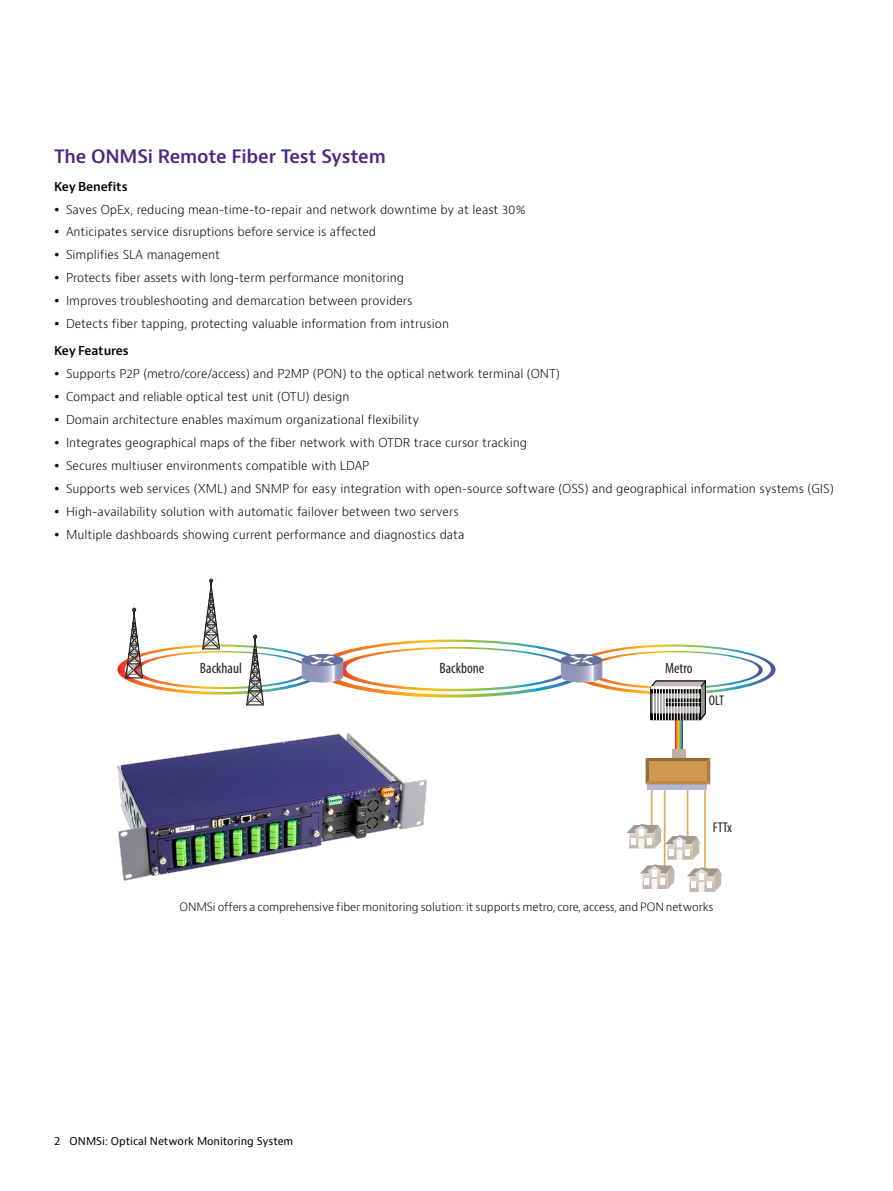
<style>
.page{position:relative;width:893px;height:1191px;background:#fff}
.page>*{position:absolute;margin:0;border:0;box-sizing:border-box;transform-origin:0 0}
.t1{font:600 18px "Bernino Sans";letter-spacing:-.01em;color:#4b2885}
.t2{font:condensed 15px "Myriad Pro";color:#231f20}
.t3{font:condensed 14.25px "Myriad Pro";color:#231f20}
.t4{font:300 12px/23px "Bernino Sans";color:#000}
.t5{font:600 12px "Bernino Sans";letter-spacing:-.01em;color:#000}
.t6{font:300 11.25px "Bernino Sans";letter-spacing:-.01em;color:#000}
.t7{font:10.5px "Bernino Sans";color:#000}
</style>
<div class="page">
<hr style="left:651px;top:790px;width:2px;height:35px;background:#e2a856">
<hr style="left:664px;top:790px;width:1px;height:89px;background:#e2a856">
<hr style="left:687px;top:790px;width:1px;height:48px;background:#e2a856">
<hr style="left:704px;top:790px;width:2px;height:79px;background:#e2a856">
<svg style="left:627px;top:824px;width:95px;height:68px"></svg>
<svg style="left:675px;top:720px;width:7px;height:29px"></svg>
<div style="left:672px;top:749px;width:14px;height:11px;background:#bbb0a3"></div>
<svg style="left:647px;top:784px;width:60px;height:6px"></svg>
<svg style="left:646px;top:758px;width:64px;height:26px"></svg>
<div style="left:649px;top:761px;width:57px;height:19px;background:#ce994e"></div>
<svg style="left:117px;top:578px;width:658px;height:142px"></svg>
<hr style="left:700px;top:687px;width:1px;height:32px;background:#000">
<svg style="left:654px;top:689px;width:44px;height:2px"></svg>
<div style="left:651px;top:687px;width:49px;height:6px;border:1px solid #000"></div>
<svg style="left:654px;top:715px;width:44px;height:3px"></svg>
<div style="left:651px;top:713px;width:49px;height:7px;border:1px solid #000"></div>
<div style="left:665px;top:698px;width:35px;height:3px;border:1px solid #000"></div>
<div style="left:665px;top:703px;width:36px;height:3px;border:1px solid #000"></div>
<hr style="left:653px;top:686px;width:1px;height:34px;background:#fff">
<hr style="left:656px;top:686px;width:1px;height:34px;background:#fff">
<hr style="left:659px;top:686px;width:1px;height:34px;background:#fff">
<hr style="left:662px;top:686px;width:1px;height:34px;background:#fff">
<hr style="left:665px;top:686px;width:1px;height:34px;background:#fff">
<hr style="left:668px;top:686px;width:1px;height:34px;background:#fff">
<hr style="left:671px;top:686px;width:1px;height:34px;background:#fff">
<hr style="left:674px;top:686px;width:1px;height:34px;background:#fff">
<hr style="left:677px;top:686px;width:1px;height:34px;background:#fff">
<hr style="left:680px;top:686px;width:1px;height:34px;background:#fff">
<hr style="left:683px;top:686px;width:1px;height:34px;background:#fff">
<hr style="left:686px;top:686px;width:1px;height:34px;background:#fff">
<hr style="left:689px;top:686px;width:1px;height:34px;background:#fff">
<hr style="left:692px;top:686px;width:1px;height:34px;background:#fff">
<hr style="left:695px;top:686px;width:1px;height:34px;background:#fff">
<hr style="left:698px;top:686px;width:1px;height:34px;background:#fff">
<div style="left:651px;top:686px;width:50px;height:3px;border:1px solid #fff"></div>
<img style="left:117px;top:719px;width:316px;height:162px">
<h1 class="t1" style="left:54px;top:145px;width:333px">The ONMSi Remote Fiber Test System</h1>
<p class="t5" style="left:54px;top:178px;width:75px">Key Benefits</p>
<p class="t4" style="left:66px;top:198px;width:461px">Saves OpEx, reducing mean-time-to-repair and network downtime by at least 30% Anticipates service disruptions before service is affected<br>Simplifies SLA management<br>Protects fiber assets with long-term performance monitoring<br>Improves troubleshooting and demarcation between providers<br>Detects fiber tapping, protecting valuable information from intrusion</p>
<p class="t5" style="left:54px;top:343px;width:76px">Key Features</p>
<p class="t4" style="left:66px;top:363px;width:769px">Supports P2P (metro/core/access) and P2MP (PON) to the optical network terminal (ONT)<br>Compact and reliable optical test unit (OTU) design<br>Domain architecture enables maximum organizational flexibility<br>Integrates geographical maps of the fiber network with OTDR trace cursor tracking<br>Secures multiuser environments compatible with LDAP<br>Supports web services (XML) and SNMP for easy integration with open-source software (OSS) and geographical information systems (GIS)<br>High-availability solution with automatic failover between two servers<br>Multiple dashboards showing current performance and diagnostics data</p>
<p class="t2" style="left:200px;top:659px;width:43px">Backhaul</p>
<p class="t2" style="left:439px;top:659px;width:46px">Backbone</p>
<p class="t2" style="left:665px;top:659px;width:29px">Metro</p>
<p class="t3" style="left:709px;top:691px;width:17px">OLT</p>
<p class="t3" style="left:713px;top:818px;width:21px">FTTx</p>
<p class="t6" style="left:179px;top:899px;width:535px">ONMSi offers a comprehensive fiber monitoring solution: it supports metro, core, access, and PON networks</p>
<p class="t7" style="left:54px;top:1134px;width:241px">2 ONMSi: Optical Network Monitoring System</p>
</div>
